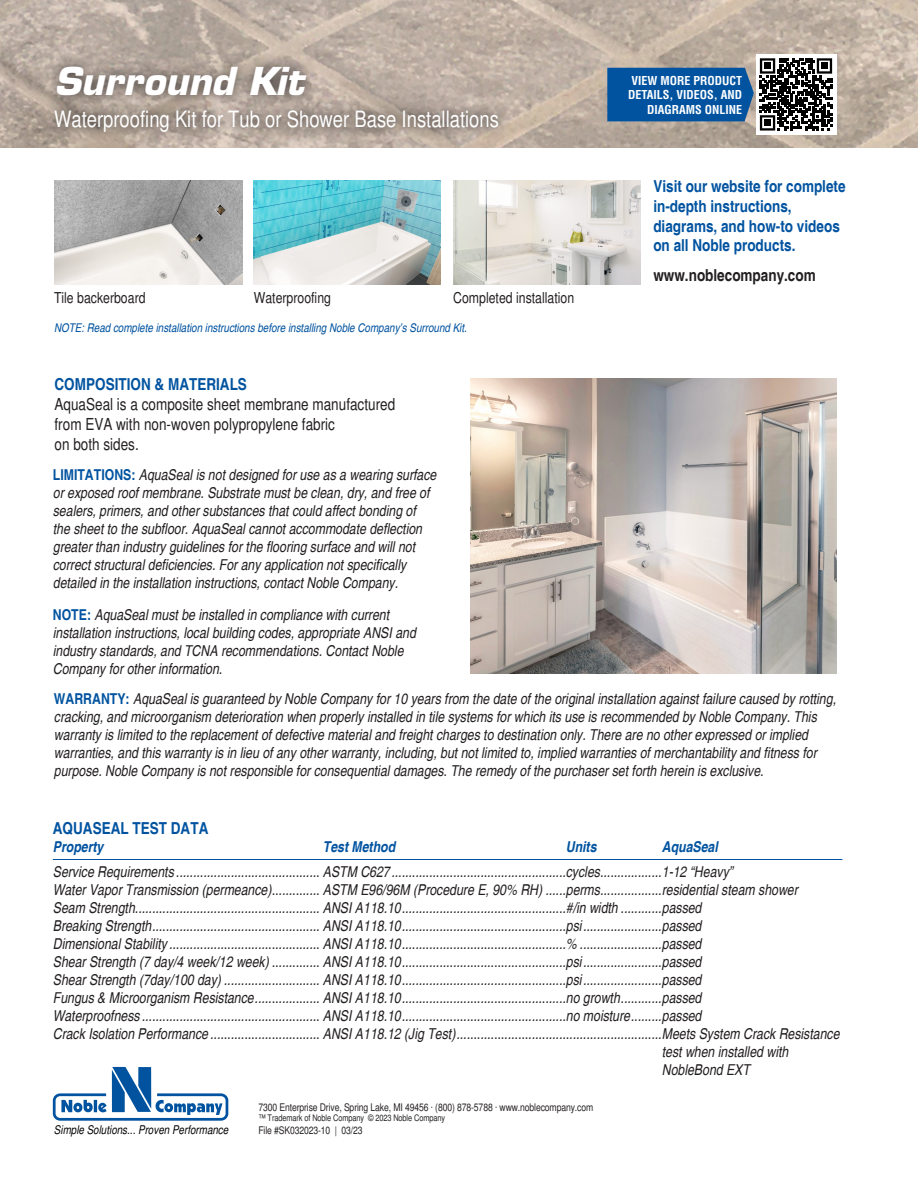
<style>
.page{position:relative;width:918px;height:1188px;background:#fff}
.page>*{position:absolute;margin:0;border:0;box-sizing:border-box;transform-origin:0 0}
.t1{font:italic 700 37.5px "Eurostile LT Std";color:#fff}
.t2{font:condensed 22.5px "Helvetica";color:#fff}
.t3{font:700 condensed 16.5px/19.8px "Helvetica";color:#0153a0}
.t4{font:condensed 16.5px/19.8px "Helvetica";color:#231f20}
.t5{font:700 condensed 16.5px "Helvetica";color:#231f20}
.Test_Data_Text{font:italic condensed 15px/18px "Helvetica";color:#231f20}
.Limitations__Notes_W{font:italic condensed 15px/18px "Helvetica";color:#231f20}
.t6{font:condensed 15px "Helvetica";color:#231f20}
.Test_Data_Property_H{font:italic 700 condensed 15px "Helvetica";color:#0153a0}
.t7{font:italic condensed 12px "Helvetica";color:#0153a0}
.t8{font:700 condensed 12px/14.4px "Helvetica";color:#fff;text-align:right}
.t9{font:italic condensed 12px "Helvetica";color:#000001}
.t10{font:condensed 10.5px "Helvetica";letter-spacing:-.01em;color:#231f20}
.t11{font:condensed 9px "Helvetica";letter-spacing:-.01em;color:#231f20}
.s1{font-weight:700;font-style:normal;color:#0153a0}
</style>
<div class="page">
<img style="left:0;top:0;width:918px;height:147px">
<div style="left:41px;top:96px;width:472px;height:50px;background:#231f20;opacity:.75"></div>
<div style="left:607px;top:68px;width:147px;height:53px;background:#0153a0"></div>
<div style="left:43px;top:52px;width:277px;height:58px;background:#231f20;opacity:.75"></div>
<div style="left:53px;top:1093px;width:175px;height:28px;border:3px solid #0153a0;border-radius:6px"></div>
<svg style="left:61px;top:1067px;width:161px;height:48px"></svg>
<div style="left:756px;top:54px;width:81px;height:81px;background:#fff"></div>
<svg style="left:760px;top:58px;width:72px;height:73px"></svg>
<div style="left:764px;top:63px;width:7px;height:6px;background:#000"></div>
<div style="left:821px;top:63px;width:7px;height:6px;background:#000"></div>
<div style="left:764px;top:120px;width:7px;height:6px;background:#000"></div>
<img style="left:453px;top:180px;width:187px;height:104px">
<img style="left:55px;top:180px;width:187px;height:104px">
<img style="left:254px;top:180px;width:186px;height:104px">
<hr style="left:53px;top:859px;width:789px;height:1px;background:#0153a0">
<img style="left:471px;top:378px;width:366px;height:296px">
<p class="t1" style="left:54px;top:58px;width:251px">Surround Kit</p>
<p class="t2" style="left:54px;top:106px;width:447px">Waterproofing Kit for Tub or Shower Base Installations</p>
<p class="t6" style="left:254px;top:289px;width:79px">Waterproofing</p>
<p class="t6" style="left:453px;top:289px;width:123px">Completed installation</p>
<p class="t6" style="left:54px;top:289px;width:93px">Tile backerboard</p>
<p class="t7" style="left:54px;top:321px;width:414px">NOTE: Read complete installation instructions before installing Noble Company’s Surround Kit.</p>
<p class="t3" style="left:55px;top:375px;width:194px">COMPOSITION &amp; MATERIALS</p>
<p class="t4" style="left:55px;top:394px;width:342px">AquaSeal is a composite sheet membrane manufactured from EVA with non-woven polypropylene fabric<br>on both sides.</p>
<p class="t8" style="left:628px;top:73px;width:116px">VIEW MORE PRODUCT<br>DETAILS, VIDEOS, AND<br>DIAGRAMS ONLINE</p>
<p class="t3" style="left:653px;top:176px;width:194px">Visit our website for complete in-depth instructions, diagrams, and how-to videos on all Noble products.</p>
<p class="t5" style="left:653px;top:266px;width:164px">www.noblecompany.com</p>
<p class="Limitations__Notes_W" style="left:53px;top:466px;width:385px"><span class="s1">LIMITATIONS:</span> AquaSeal is not designed for use as a wearing surface or exposed roof membrane. Substrate must be clean, dry, and free of sealers, primers, and other substances that could affect bonding of the sheet to the subfloor. AquaSeal cannot accommodate deflection greater than industry guidelines for the flooring surface and will not correct structural deficiencies. For any application not specifically detailed in the installation instructions, contact Noble Company.</p>
<p class="Test_Data_Text" style="left:53px;top:605px;width:365px"><span class="s1">NOTE:</span> AquaSeal must be installed in compliance with current installation instructions, local building codes, appropriate ANSI and industry standards, and TCNA recommendations. Contact Noble Company for other information.</p>
<p class="Test_Data_Text" style="left:54px;top:690px;width:784px"><span class="s1">WARRANTY:</span> AquaSeal is guaranteed by Noble Company for 10 years from the date of the original installation against failure caused by rotting, cracking, and microorganism deterioration when properly installed in tile systems for which its use is recommended by Noble Company. This warranty is limited to the replacement of defective material and freight charges to destination only. There are no other expressed or implied warranties, and this warranty is in lieu of any other warranty, including, but not limited to, implied warranties of merchantability and fitness for purpose. Noble Company is not responsible for consequential damages. The remedy of the purchaser set forth herein is exclusive.</p>
<p class="t3" style="left:53px;top:819px;width:157px">AQUASEAL TEST DATA</p>
<p class="Test_Data_Property_H" style="left:53px;top:838px;width:52px">Property</p>
<p class="Test_Data_Property_H" style="left:323px;top:838px;width:74px">Test Method</p>
<p class="Test_Data_Property_H" style="left:566px;top:838px;width:32px">Units</p>
<p class="Test_Data_Property_H" style="left:662px;top:838px;width:58px">AquaSeal</p>
<p class="Test_Data_Text" style="left:53px;top:863px;width:682px">Service Requirements .......................................... ASTM C627...................................................cycles..................1-12 “Heavy”</p>
<p class="Test_Data_Text" style="left:53px;top:881px;width:747px">Water Vapor Transmission (permeance).............. ASTM E96/96M (Procedure E, 90% RH) ......perms..................residential steam shower</p>
<p class="Test_Data_Text" style="left:53px;top:899px;width:650px">Seam Strength...................................................... ANSI A118.10................................................#/in width ............passed</p>
<p class="Test_Data_Text" style="left:53px;top:917px;width:650px;text-align:justify">Breaking Strength................................................. ANSI A118.10................................................psi.......................passed Dimensional Stability ............................................ ANSI A118.10................................................% ........................passed Shear Strength (7 day/4 week/12 week) .............. ANSI A118.10................................................psi.......................passed Shear Strength (7day/100 day) ............................ ANSI A118.10................................................psi.......................passed</p>
<p class="Test_Data_Text" style="left:53px;top:989px;width:650px">Fungus &amp; Microorganism Resistance................... ANSI A118.10................................................no growth............passed</p>
<p class="Test_Data_Text" style="left:53px;top:1007px;width:650px">Waterproofness .................................................... ANSI A118.10................................................no moisture.........passed</p>
<p class="Test_Data_Text" style="left:53px;top:1025px;width:788px">Crack Isolation Performance ................................ ANSI A118.12 (Jig Test)............................................................Meets System Crack Resistance</p>
<p class="Test_Data_Text" style="left:662px;top:1043px;width:128px">test when installed with</p>
<p class="Test_Data_Text" style="left:662px;top:1061px;width:90px">NobleBond EXT</p>
<p class="t9" style="left:54px;top:1123px;width:176px">Simple Solutions... Proven Performance</p>
<p class="t10" style="left:258px;top:1101px;width:336px">7300 Enterprise Drive, Spring Lake, MI 49456 · (800) 878-5788 · www.noblecompany.com</p>
<p class="t11" style="left:258px;top:1113px;width:188px">™ Trademark of Noble Company © 2023 Noble Company</p>
<p class="t10" style="left:258px;top:1124px;width:106px">File #SK032023-10 | 03/23</p>
</div>
